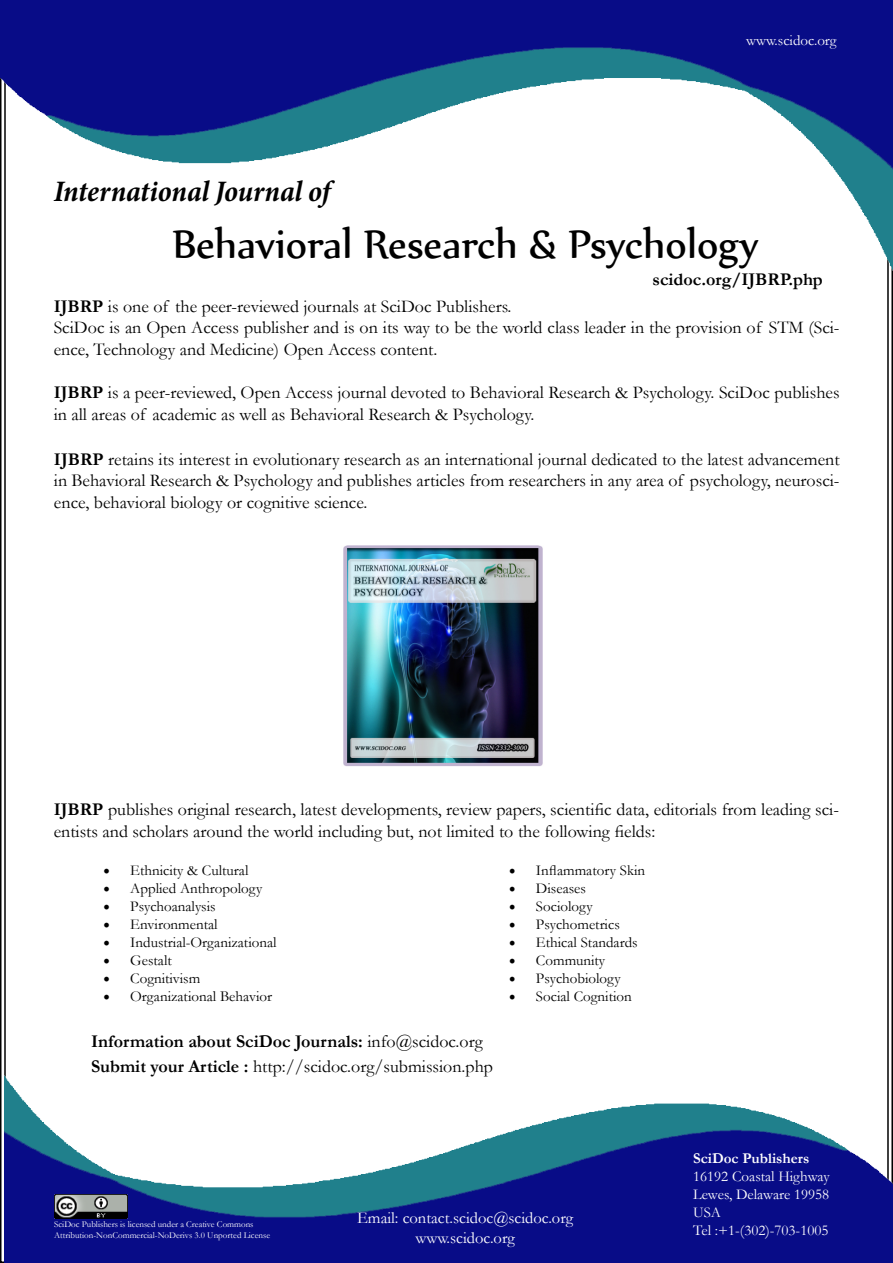
<style>
.page{position:relative;width:893px;height:1263px;background:#fff}
.page>*{position:absolute;margin:0;border:0;box-sizing:border-box;transform-origin:0 0}
.t1{font:48px "Nyala";color:#000}
.t2{font:italic 700 condensed 30px "Minion Pro";letter-spacing:-.005em;color:#000}
.t3{font:18px/21.6px "Garamond";color:#000}
.t4{font:700 18px "Garamond";color:#000}
.t5{font:16.5px/19.8px "Garamond";color:#fff;text-align:center}
.t6{font:15px "Garamond";color:#000}
.t7{font:15px/18px "Garamond";color:#fff}
.t8{font:700 15px "Garamond";color:#fff}
.t9{font:9px/10.8px "Garamond";color:#fff}
.s1{font-weight:700}
.s2{font-family:"Minion Pro";font-size:18px}
.s3{font-weight:400}
</style>
<div class="page">
<img style="left:0;top:0;width:893px;height:275px">
<img style="left:4px;top:1071px;width:889px;height:192px">
<img style="left:54px;top:1195px;width:74px;height:23px">
<img style="left:343px;top:545px;width:200px;height:221px">
<p class="t7" style="left:746px;top:31px;width:92px">www.scidoc.org</p>
<h2 class="t2" style="left:54px;top:170px;width:278px">International Journal of</h2>
<h1 class="t1" style="left:172px;top:215px;width:588px">Behavioral Research &amp; Psychology</h1>
<p class="t4" style="left:652px;top:267px;width:172px">scidoc.org/IJBRP.php</p>
<p class="t3" style="left:54px;top:295px;width:787px"><span class="s1">IJBRP</span> is one of the peer-reviewed journals at SciDoc Publishers.<br>SciDoc is an Open Access publisher and is on its way to be the world class leader in the provision of STM (Sci&shy;ence, Technology and Medicine) Open Access content.</p>
<p class="t3" style="left:54px;top:381px;width:787px"><span class="s1">IJBRP</span> is a peer-reviewed, Open Access journal devoted to Behavioral Research &amp; Psychology. SciDoc publishes in all areas of academic as well as Behavioral Research &amp; Psychology.</p>
<p class="t3" style="left:54px;top:448px;width:787px;text-align:justify"><span class="s1">IJBRP</span> retains its interest in evolutionary research as an international journal dedicated to the latest advancement in Behavioral Research &amp; Psychology and publishes articles from researchers in any area of psychology, neurosci&shy;ence, behavioral biology or cognitive science.</p>
<p class="t3" style="left:54px;top:798px;width:787px"><span class="s1">IJBRP</span> publishes original research, latest developments, review papers, scientific data, editorials from leading sci&shy;entists and scholars around the world including but, not limited to the following fields:</p>
<p class="t6" style="left:103px;top:860px;width:147px"><span class="s2">•</span> Ethnicity &amp; Cultural</p>
<p class="t6" style="left:103px;top:878px;width:161px"><span class="s2">•</span> Applied Anthropology</p>
<p class="t6" style="left:103px;top:896px;width:114px"><span class="s2">•</span> Psychoanalysis</p>
<p class="t6" style="left:103px;top:914px;width:116px"><span class="s2">•</span> Environmental</p>
<p class="t6" style="left:103px;top:932px;width:175px"><span class="s2">•</span> Industrial-Organizational</p>
<p class="t6" style="left:103px;top:950px;width:70px"><span class="s2">•</span> Gestalt</p>
<p class="t6" style="left:103px;top:968px;width:99px"><span class="s2">•</span> Cognitivism</p>
<p class="t6" style="left:103px;top:986px;width:170px"><span class="s2">•</span> Organizational Behavior</p>
<p class="t4" style="left:91px;top:1029px;width:393px">Information about SciDoc Journals: <span class="s3">info@scidoc.org</span></p>
<p class="t3" style="left:91px;top:1055px;width:404px"><span class="s1">Submit your Article :</span> http://scidoc.org/submission.php</p>
<p class="t6" style="left:509px;top:860px;width:138px"><span class="s2">•</span> Inflammatory Skin</p>
<p class="t6" style="left:509px;top:878px;width:79px"><span class="s2">•</span> Diseases</p>
<p class="t6" style="left:509px;top:896px;width:85px"><span class="s2">•</span> Sociology</p>
<p class="t6" style="left:509px;top:914px;width:112px"><span class="s2">•</span> Psychometrics</p>
<p class="t6" style="left:509px;top:932px;width:130px"><span class="s2">•</span> Ethical Standards</p>
<p class="t6" style="left:509px;top:950px;width:98px"><span class="s2">•</span> Community</p>
<p class="t6" style="left:509px;top:968px;width:113px"><span class="s2">•</span> Psychobiology</p>
<p class="t6" style="left:509px;top:986px;width:124px"><span class="s2">•</span> Social Cognition</p>
<p class="t9" style="left:54px;top:1218px;width:217px">SciDoc Publishers is licensed under a Creative Commons<br>Attribution-NonCommercial-NoDerivs 3.0 Unported License</p>
<p class="t5" style="left:357px;top:1207px;width:218px">Email: contact.scidoc@scidoc.org www.scidoc.org</p>
<p class="t8" style="left:693px;top:1148px;width:118px">SciDoc Publishers</p>
<p class="t7" style="left:693px;top:1167px;width:138px">16192 Coastal Highway<br>Lewes, Delaware 19958<br>USA<br>Tel :+1-(302)-703-1005</p>
</div>
